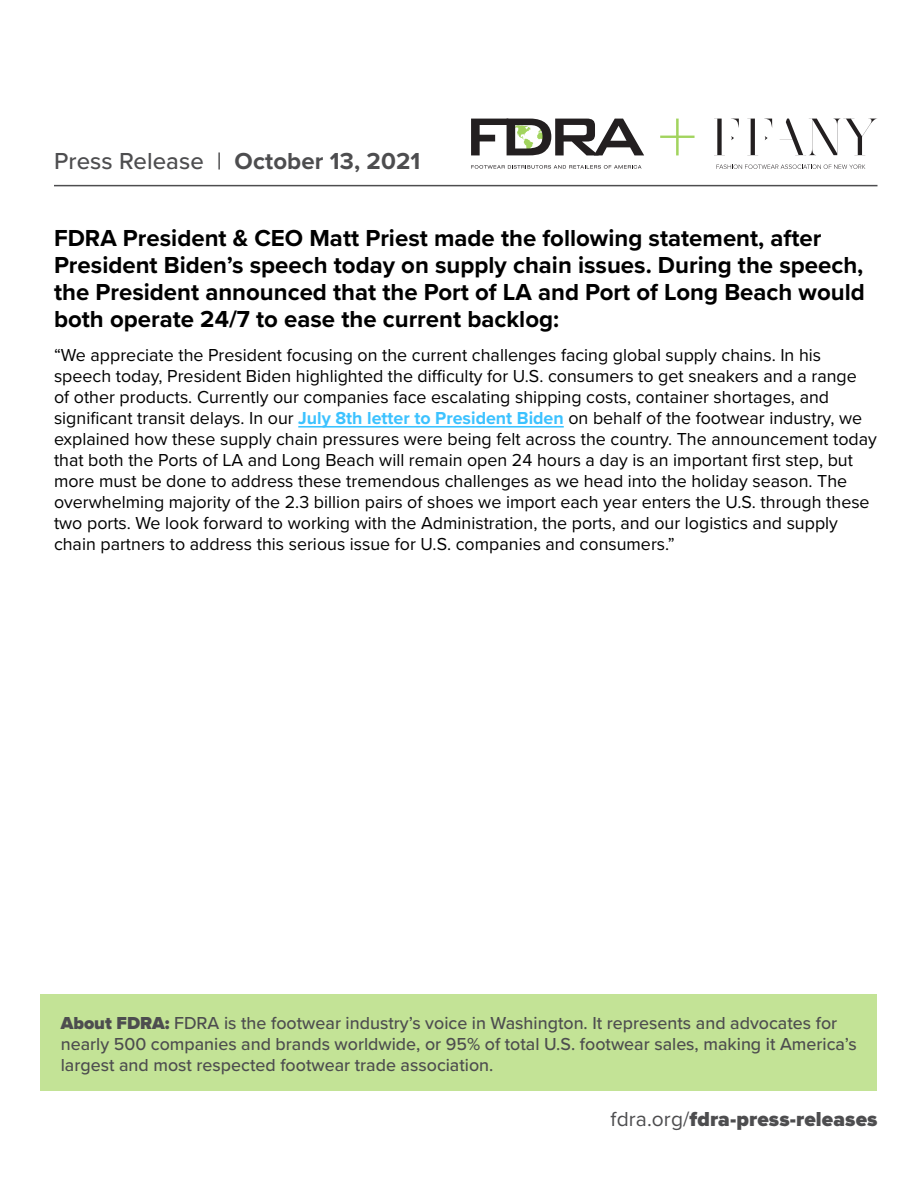
<style>
.page{position:relative;width:918px;height:1188px;background:#fff}
.page>*{position:absolute;margin:0;border:0;box-sizing:border-box;transform-origin:0 0}
.t1{font:700 24px/27px "Proxima Nova";color:#000}
.t2{font:700 24px "Proxima Nova";letter-spacing:.005em;color:#4d4d4f}
.t3{font:900 21px "Proxima Nova";letter-spacing:.005em;color:#4d4d4f}
.t4{font:18px/21px "Proxima Nova";color:#000}
.t5{font:500 18px/21px "Proxima Nova";color:#4d4d4f}
.s1{font-weight:500}
.s2{font-weight:700;color:#3cc2ff}
.s3{font-weight:900}
.s4{font-weight:400}
</style>
<div class="page">
<hr style="left:298px;top:426px;width:266px;height:2px;background:#3cc2ff">
<div style="left:40px;top:994px;width:838px;height:97px;background:#c3e396"></div>
<hr style="left:54px;top:185px;width:824px;height:1px;background:#4d4d4f">
<svg style="left:716px;top:164px;width:149px;height:5px"></svg>
<svg style="left:471px;top:165px;width:170px;height:4px"></svg>
<svg style="left:780px;top:119px;width:96px;height:36px"></svg>
<svg style="left:750px;top:119px;width:5px;height:36px"></svg>
<svg style="left:767px;top:119px;width:5px;height:8px"></svg>
<svg style="left:717px;top:119px;width:5px;height:36px"></svg>
<svg style="left:733px;top:119px;width:6px;height:9px"></svg>
<svg style="left:660px;top:119px;width:35px;height:36px"></svg>
<svg style="left:471px;top:119px;width:173px;height:36px"></svg>
<h1 class="t2" style="left:54px;top:143px;width:368px"><span class="s1">Press Release |</span> October 13, 2021</h1>
<p class="t1" style="left:54px;top:224px;width:812px">FDRA President &amp; CEO Matt Priest made the following statement, after President Biden’s speech today on supply chain issues. During the speech, the President announced that the Port of LA and Port of Long Beach would both operate 24/7 to ease the current backlog:</p>
<p class="t4" style="left:54px;top:344px;width:824px">“We appreciate the President focusing on the current challenges facing global supply chains. In his speech today, President Biden highlighted the difficulty for U.S. consumers to get sneakers and a range<br>of other products. Currently our companies face escalating shipping costs, container shortages, and significant transit delays. In our <span class="s2">July 8th letter to President Biden</span> on behalf of the footwear industry, we explained how these supply chain pressures were being felt across the country. The announcement today that both the Ports of LA and Long Beach will remain open 24 hours a day is an important first step, but more must be done to address these tremendous challenges as we head into the holiday season. The overwhelming majority of the 2.3 billion pairs of shoes we import each year enters the U.S. through these two ports. We look forward to working with the Administration, the ports, and our logistics and supply chain partners to address this serious issue for U.S. companies and consumers.”</p>
<p class="t5" style="left:61px;top:1012px;width:798px"><span class="s3">About FDRA:</span> FDRA is the footwear industry’s voice in Washington. It represents and advocates for nearly 500 companies and brands worldwide, or 95% of total U.S. footwear sales, making it America’s largest and most respected footwear trade association.</p>
<p class="t3" style="left:611px;top:1104px;width:268px"><span class="s4">fdra.org/</span>fdra-press-releases</p>
</div>
